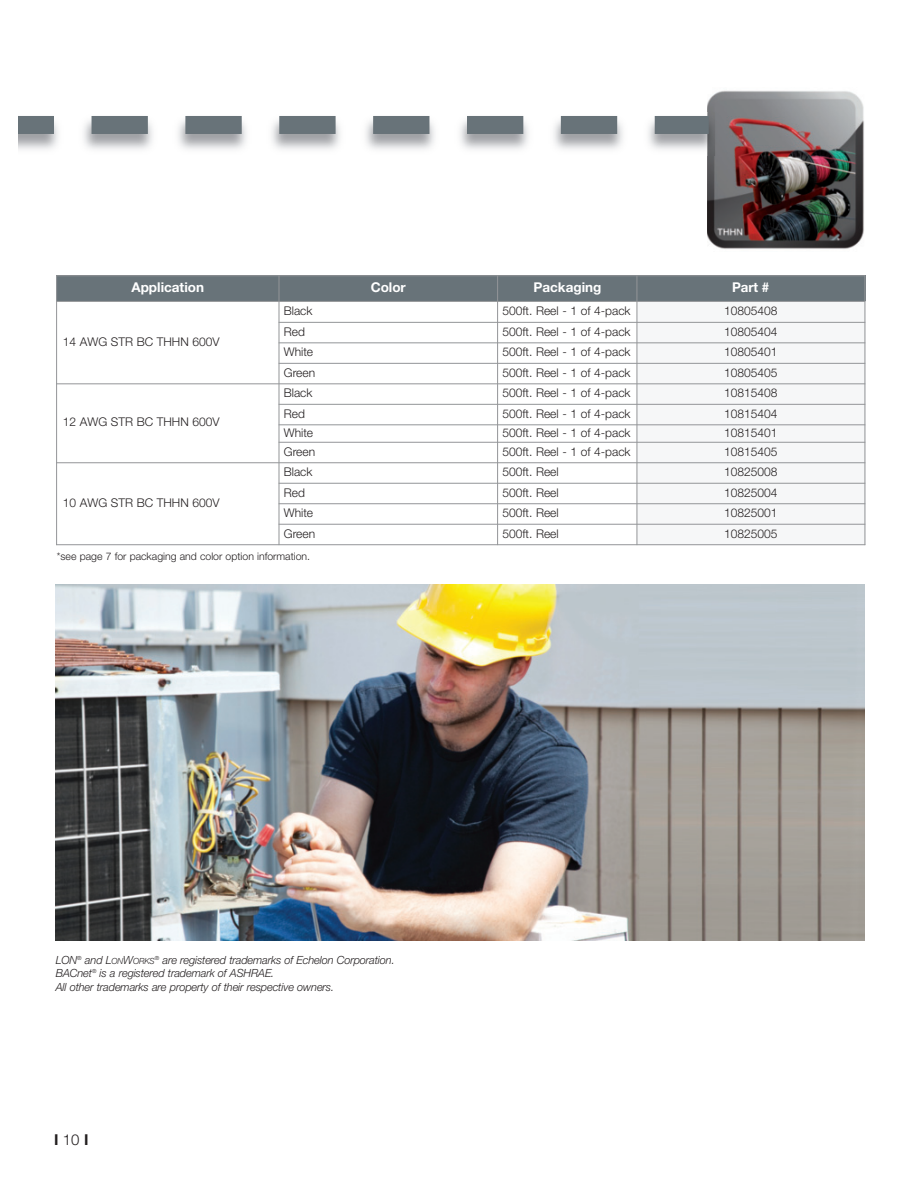
<style>
.page{position:relative;width:918px;height:1188px;background:#fff}
.page>*{position:absolute;margin:0;border:0;box-sizing:border-box;transform-origin:0 0}
.t1{font:700 15px "Helvetica Neue";color:#231f20}
.t2{font:700 13.5px "Helvetica Neue";color:#fff}
.t3{font:300 12px "Helvetica Neue";color:#231f20}
.t4{font:italic 300 11.25px/13.5px "Helvetica Neue";letter-spacing:-.01em;color:#231f20}
.t5{font:300 10.5px "Helvetica Neue";color:#231f20}
.s1{font-size:8.4px}
.s2{font-weight:300}
</style>
<div class="page">
<img style="left:707px;top:90px;width:157px;height:159px">
<div style="left:56px;top:275px;width:223px;height:26px;background:#687379"></div>
<div style="left:279px;top:275px;width:219px;height:26px;background:#687379"></div>
<div style="left:498px;top:275px;width:139px;height:26px;background:#687379"></div>
<div style="left:637px;top:275px;width:228px;height:26px;background:#687379"></div>
<div style="left:637px;top:301px;width:228px;height:21px;background:#f6f7f8"></div>
<div style="left:637px;top:322px;width:228px;height:21px;background:#f6f7f8"></div>
<div style="left:637px;top:343px;width:228px;height:20px;background:#f6f7f8"></div>
<div style="left:637px;top:363px;width:228px;height:21px;background:#f6f7f8"></div>
<div style="left:637px;top:384px;width:228px;height:20px;background:#f6f7f8"></div>
<div style="left:637px;top:404px;width:228px;height:21px;background:#f6f7f8"></div>
<div style="left:637px;top:425px;width:228px;height:17px;background:#f6f7f8"></div>
<div style="left:637px;top:442px;width:228px;height:21px;background:#f6f7f8"></div>
<div style="left:637px;top:463px;width:228px;height:20px;background:#f6f7f8"></div>
<div style="left:637px;top:483px;width:228px;height:21px;background:#f6f7f8"></div>
<div style="left:637px;top:504px;width:228px;height:20px;background:#f6f7f8"></div>
<div style="left:637px;top:524px;width:228px;height:21px;background:#f6f7f8"></div>
<hr style="left:56px;top:275px;width:1px;height:270px;background:#939598">
<hr style="left:279px;top:275px;width:1px;height:270px;background:#939598">
<hr style="left:497px;top:275px;width:1px;height:270px;background:#939598">
<hr style="left:637px;top:275px;width:1px;height:270px;background:#939598">
<hr style="left:865px;top:275px;width:1px;height:270px;background:#939598">
<hr style="left:56px;top:275px;width:809px;height:1px;background:#939598">
<hr style="left:56px;top:301px;width:809px;height:1px;background:#939598">
<hr style="left:279px;top:322px;width:586px;height:1px;background:#939598">
<hr style="left:279px;top:342px;width:586px;height:1px;background:#939598">
<hr style="left:279px;top:363px;width:586px;height:1px;background:#939598">
<hr style="left:56px;top:383px;width:809px;height:1px;background:#939598">
<hr style="left:279px;top:404px;width:586px;height:1px;background:#939598">
<hr style="left:279px;top:424px;width:586px;height:1px;background:#939598">
<hr style="left:279px;top:442px;width:586px;height:1px;background:#939598">
<hr style="left:56px;top:462px;width:809px;height:1px;background:#939598">
<hr style="left:279px;top:483px;width:586px;height:1px;background:#939598">
<hr style="left:279px;top:503px;width:586px;height:1px;background:#939598">
<hr style="left:279px;top:524px;width:586px;height:1px;background:#939598">
<hr style="left:56px;top:544px;width:809px;height:1px;background:#939598">
<img style="left:56px;top:584px;width:809px;height:356px">
<img style="left:18px;top:112px;width:703px;height:44px">
<svg style="left:54px;top:116px;width:601px;height:18px"></svg>
<div style="left:18px;top:116px;width:36px;height:18px;background:#687379"></div>
<div style="left:655px;top:116px;width:54px;height:18px;background:#687379"></div>
<p class="t2" style="left:131px;top:283px;width:74px">Application</p>
<p class="t2" style="left:371px;top:283px;width:37px">Color</p>
<p class="t2" style="left:533px;top:283px;width:69px">Packaging</p>
<p class="t2" style="left:732px;top:283px;width:38px">Part #</p>
<p class="t3" style="left:63px;top:337px;width:158px">14 AWG STR BC THHN 600V</p>
<p class="t3" style="left:63px;top:418px;width:158px">12 AWG STR BC THHN 600V</p>
<p class="t3" style="left:63px;top:498px;width:158px">10 AWG STR BC THHN 600V</p>
<p class="t3" style="left:284px;top:306px;width:30px">Black</p>
<p class="t3" style="left:502px;top:306px;width:130px">500ft. Reel - 1 of 4-pack</p>
<p class="t3" style="left:724px;top:306px;width:55px">10805408</p>
<p class="t3" style="left:284px;top:327px;width:23px">Red</p>
<p class="t3" style="left:502px;top:327px;width:130px">500ft. Reel - 1 of 4-pack</p>
<p class="t3" style="left:724px;top:327px;width:55px">10805404</p>
<p class="t3" style="left:284px;top:348px;width:31px">White</p>
<p class="t3" style="left:502px;top:348px;width:130px">500ft. Reel - 1 of 4-pack</p>
<p class="t3" style="left:724px;top:348px;width:55px">10805401</p>
<p class="t3" style="left:284px;top:368px;width:33px">Green</p>
<p class="t3" style="left:502px;top:368px;width:130px">500ft. Reel - 1 of 4-pack</p>
<p class="t3" style="left:724px;top:368px;width:55px">10805405</p>
<p class="t3" style="left:284px;top:389px;width:30px">Black</p>
<p class="t3" style="left:502px;top:389px;width:130px">500ft. Reel - 1 of 4-pack</p>
<p class="t3" style="left:724px;top:389px;width:55px">10815408</p>
<p class="t3" style="left:284px;top:409px;width:23px">Red</p>
<p class="t3" style="left:502px;top:409px;width:130px">500ft. Reel - 1 of 4-pack</p>
<p class="t3" style="left:724px;top:409px;width:55px">10815404</p>
<p class="t3" style="left:284px;top:428px;width:31px">White</p>
<p class="t3" style="left:502px;top:428px;width:130px">500ft. Reel - 1 of 4-pack</p>
<p class="t3" style="left:724px;top:428px;width:55px">10815401</p>
<p class="t3" style="left:284px;top:447px;width:33px">Green</p>
<p class="t3" style="left:502px;top:447px;width:130px">500ft. Reel - 1 of 4-pack</p>
<p class="t3" style="left:724px;top:447px;width:55px">10815405</p>
<p class="t3" style="left:284px;top:468px;width:30px">Black</p>
<p class="t3" style="left:502px;top:468px;width:58px">500ft. Reel</p>
<p class="t3" style="left:724px;top:468px;width:55px">10825008</p>
<p class="t3" style="left:284px;top:488px;width:23px">Red</p>
<p class="t3" style="left:502px;top:488px;width:58px">500ft. Reel</p>
<p class="t3" style="left:724px;top:488px;width:55px">10825004</p>
<p class="t3" style="left:284px;top:509px;width:31px">White</p>
<p class="t3" style="left:502px;top:509px;width:58px">500ft. Reel</p>
<p class="t3" style="left:724px;top:509px;width:55px">10825001</p>
<p class="t3" style="left:284px;top:529px;width:33px">Green</p>
<p class="t3" style="left:502px;top:529px;width:58px">500ft. Reel</p>
<p class="t3" style="left:724px;top:529px;width:55px">10825005</p>
<p class="t5" style="left:57px;top:552px;width:255px">*see page 7 for packaging and color option information.</p>
<p class="t4" style="left:56px;top:954px;width:340px">LON<sup>®</sup> and L<span class="s1">ON</span>W<span class="s1">ORKS</span><sup>®</sup> are registered trademarks of Echelon Corporation.<br>BACnet<sup>®</sup> is a registered trademark of ASHRAE.<br>All other trademarks are property of their respective owners.</p>
<p class="t1" style="left:54px;top:1134px;width:36px">I <span class="s2">10</span> I</p>
</div>
